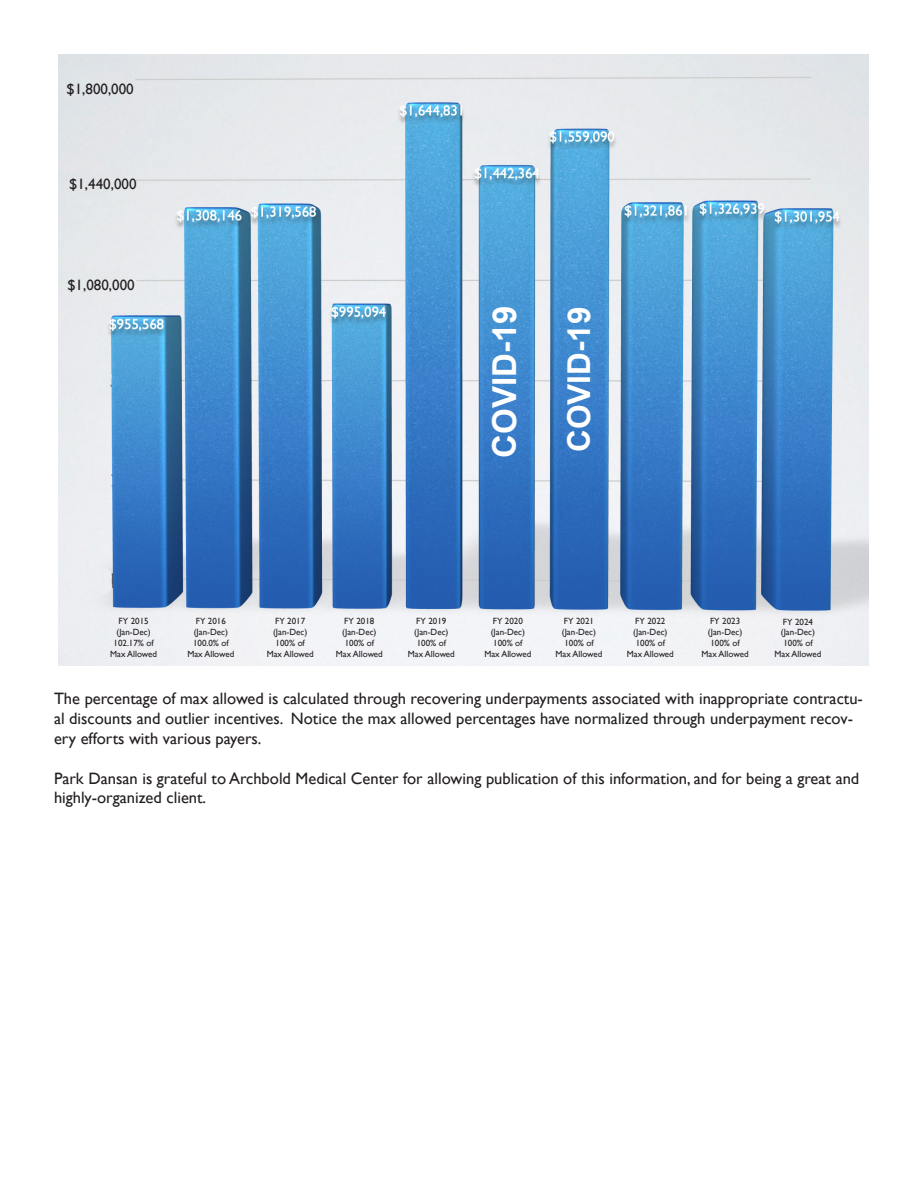
<style>
.page{position:relative;width:918px;height:1188px;background:#fff}
.page>*{position:absolute;margin:0;border:0;box-sizing:border-box;transform-origin:0 0}
.t1{font:700 33px "Arial";color:#fff}
.t2{font:700 31.5px "Arial";color:#fff}
.t3{font:16.5px/19.8px "Gill Sans";color:#231f20}
.t4{font:15px "Gill Sans";color:#231f20}
.t5{font:9px "Gill Sans";color:#231f20}
</style>
<div class="page">
<img style="left:58px;top:54px;width:811px;height:612px">
<p class="t4" style="left:67px;top:80px;width:69px">$1,800,000</p>
<p class="t4" style="left:69px;top:175px;width:69px">$1,440,000</p>
<p class="t4" style="left:68px;top:276px;width:69px">$1,080,000</p>
<p class="t1" style="left:483px;top:458px;width:154px;rotate:-90deg">COVID-19</p>
<p class="t2" style="left:558px;top:452px;width:147px;rotate:-90deg">COVID-19</p>
<p class="t5" style="left:710px;top:616px;width:32px">FY 2023</p>
<p class="t5" style="left:708px;top:627px;width:36px">(Jan-Dec)</p>
<p class="t5" style="left:710px;top:637px;width:31px">100% of</p>
<p class="t5" style="left:702px;top:648px;width:48px">Max Allowed</p>
<p class="t5" style="left:344px;top:616px;width:32px">FY 2018</p>
<p class="t5" style="left:342px;top:627px;width:36px">(Jan-Dec)</p>
<p class="t5" style="left:345px;top:637px;width:31px">100% of</p>
<p class="t5" style="left:336px;top:648px;width:48px">Max Allowed</p>
<p class="t3" style="left:54px;top:689px;width:810px">The percentage of max allowed is calculated through recovering underpayments associated with inappropriate contractu&shy;al discounts and outlier incentives. Notice the max allowed percentages have normalized through underpayment recov&shy;ery efforts with various payers.</p>
<p class="t3" style="left:54px;top:768px;width:807px">Park Dansan is grateful to Archbold Medical Center for allowing publication of this information, and for being a great and highly-organized client.</p>
<p class="t5" style="left:119px;top:616px;width:32px">FY 2015</p>
<p class="t5" style="left:116px;top:627px;width:36px">(Jan-Dec)</p>
<p class="t5" style="left:114px;top:637px;width:42px">102.17% of</p>
<p class="t5" style="left:110px;top:648px;width:48px">Max Allowed</p>
<p class="t5" style="left:196px;top:616px;width:32px">FY 2016</p>
<p class="t5" style="left:194px;top:627px;width:36px">(Jan-Dec)</p>
<p class="t5" style="left:193px;top:637px;width:37px">100.0% of</p>
<p class="t5" style="left:187px;top:648px;width:48px">Max Allowed</p>
<p class="t5" style="left:275px;top:616px;width:32px">FY 2017</p>
<p class="t5" style="left:273px;top:627px;width:36px">(Jan-Dec)</p>
<p class="t5" style="left:276px;top:637px;width:31px">100% of</p>
<p class="t5" style="left:267px;top:648px;width:48px">Max Allowed</p>
<p class="t5" style="left:416px;top:616px;width:32px">FY 2019</p>
<p class="t5" style="left:414px;top:627px;width:36px">(Jan-Dec)</p>
<p class="t5" style="left:417px;top:637px;width:31px">100% of</p>
<p class="t5" style="left:408px;top:648px;width:48px">Max Allowed</p>
<p class="t5" style="left:493px;top:616px;width:32px">FY 2020</p>
<p class="t5" style="left:491px;top:627px;width:36px">(Jan-Dec)</p>
<p class="t5" style="left:493px;top:637px;width:31px">100% of</p>
<p class="t5" style="left:484px;top:648px;width:48px">Max Allowed</p>
<p class="t5" style="left:564px;top:616px;width:32px">FY 2021</p>
<p class="t5" style="left:562px;top:627px;width:36px">(Jan-Dec)</p>
<p class="t5" style="left:564px;top:637px;width:31px">100% of</p>
<p class="t5" style="left:556px;top:648px;width:48px">Max Allowed</p>
<p class="t5" style="left:635px;top:616px;width:32px">FY 2022</p>
<p class="t5" style="left:633px;top:627px;width:36px">(Jan-Dec)</p>
<p class="t5" style="left:636px;top:637px;width:31px">100% of</p>
<p class="t5" style="left:627px;top:648px;width:48px">Max Allowed</p>
<p class="t5" style="left:783px;top:616px;width:32px">FY 2024</p>
<p class="t5" style="left:781px;top:627px;width:36px">(Jan-Dec)</p>
<p class="t5" style="left:783px;top:638px;width:31px">100% of</p>
<p class="t5" style="left:775px;top:649px;width:48px">Max Allowed</p>
</div>
